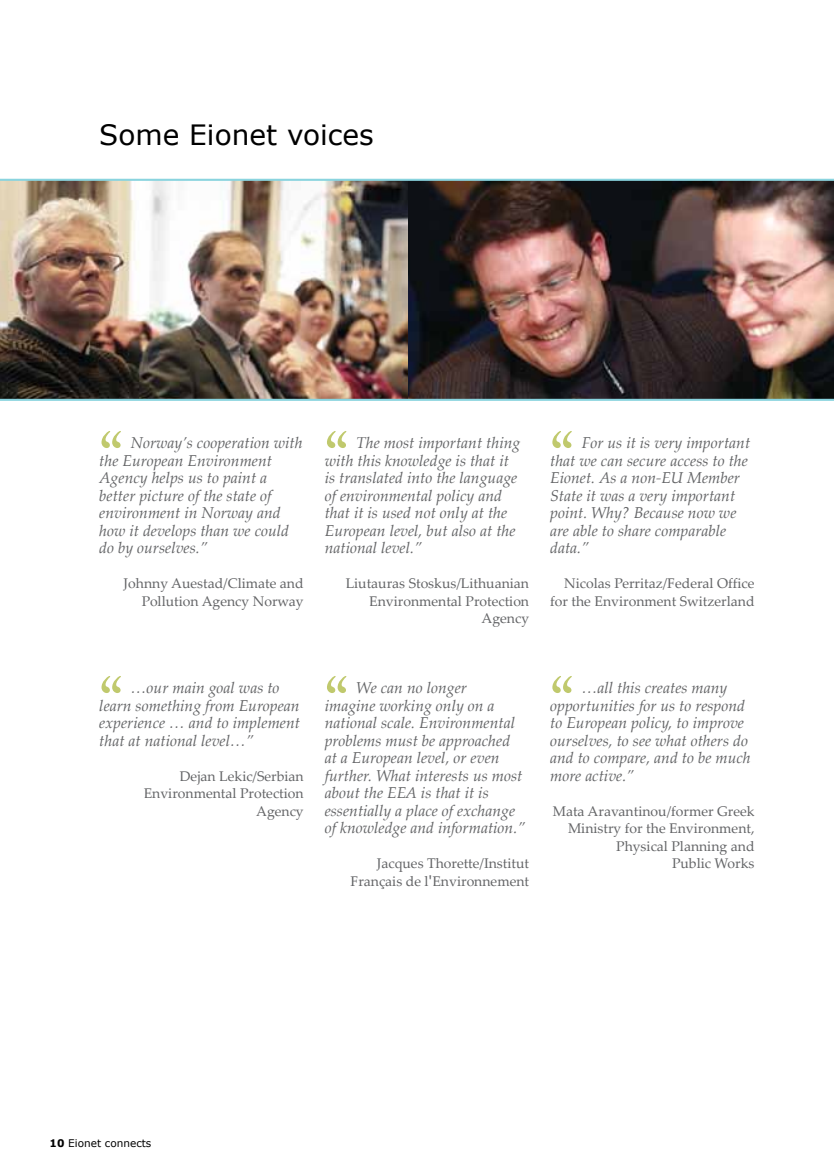
<style>
.page{position:relative;width:834px;height:1176px;background:#fff}
.page>*{position:absolute;margin:0;border:0;box-sizing:border-box;transform-origin:0 0}
.Chapter_title{font:28px "Verdana";color:#000}
.Citations{font:italic 15.75px/17.5px "Palatino Linotype";color:#636466}
.Citations_body_right{font:14px/17.5px "Palatino Linotype";color:#636466;text-align:right}
.t1{font:10.5px "Verdana";color:#000}
.s1{font-family:"Verdana"}
.s2{font-weight:700}
</style>
<div class="page">
<img style="left:0;top:181px;width:408px;height:218px">
<img style="left:408px;top:181px;width:425px;height:218px">
<hr style="left:0;top:179px;width:833px;height:2px;background:#8ad4df">
<hr style="left:0;top:399px;width:833px;height:2px;background:#8ad4df">
<svg style="left:101px;top:431px;width:20px;height:17px"></svg>
<svg style="left:327px;top:431px;width:19px;height:17px"></svg>
<svg style="left:552px;top:431px;width:19px;height:17px"></svg>
<svg style="left:552px;top:676px;width:19px;height:17px"></svg>
<svg style="left:101px;top:676px;width:20px;height:17px"></svg>
<svg style="left:327px;top:676px;width:19px;height:17px"></svg>
<p class="Chapter_title" style="left:99px;top:117px;width:276px">Some Eionet voices</p>
<p class="Citations" style="left:99px;top:433px;width:205px;text-indent:32px">Norway’s cooperation with the European Environment<br>Agency helps us to paint a better picture of the state of environment in Norway and how it develops than we could do by ourselves.”</p>
<p class="Citations_body_right" style="left:123px;top:574px;width:181px">Johnny Auestad/Climate and<br>Pollution Agency Norway</p>
<p class="Citations" style="left:324px;top:433px;width:197px;text-indent:32px">The most important thing with this knowledge is that it is translated into the language of environmental policy and that it is used not only at the<br>European level, but also at the national level.”</p>
<p class="Citations_body_right" style="left:345px;top:574px;width:185px">Liutauras Stoskus/Lithuanian<br>Environmental Protection<br>Agency</p>
<p class="Citations" style="left:550px;top:433px;width:201px;text-indent:32px">For us it is very important that we can secure access to the<br>Eionet. As a non-EU Member<br>State it was a very important point. Why? Because now we are able to share comparable data.”</p>
<p class="Citations_body_right" style="left:550px;top:574px;width:206px">Nicolas Perritaz/Federal Office for the Environment Switzerland</p>
<p class="Citations" style="left:99px;top:678px;width:202px;text-indent:32px">…our main goal was to learn something from European experience … and to implement that at national level…”</p>
<p class="Citations_body_right" style="left:144px;top:766px;width:161px">Dejan Lekic/Serbian<br>Environmental Protection<br>Agency</p>
<p class="Citations" style="left:324px;top:678px;width:202px;text-indent:32px">We can no longer<br>imagine working only on a national scale. Environmental problems must be approached at a European level, or even further. What interests us most about the EEA is that it is essentially a place of exchange of knowledge and information.”</p>
<p class="Citations_body_right" style="left:350px;top:854px;width:180px">Jacques Thorette/Institut<br>Français de l<span class="s1">'</span>Environnement</p>
<p class="Citations" style="left:550px;top:678px;width:202px;text-indent:32px">…all this creates many opportunities for us to respond to European policy, to improve ourselves, to see what others do and to compare, and to be much more active.”</p>
<p class="Citations_body_right" style="left:552px;top:801px;width:203px">Mata Aravantinou/former Greek<br>Ministry for the Environment,<br>Physical Planning and<br>Public Works</p>
<p class="t1" style="left:50px;top:1136px;width:103px"><span class="s2">10</span> Eionet connects</p>
</div>
